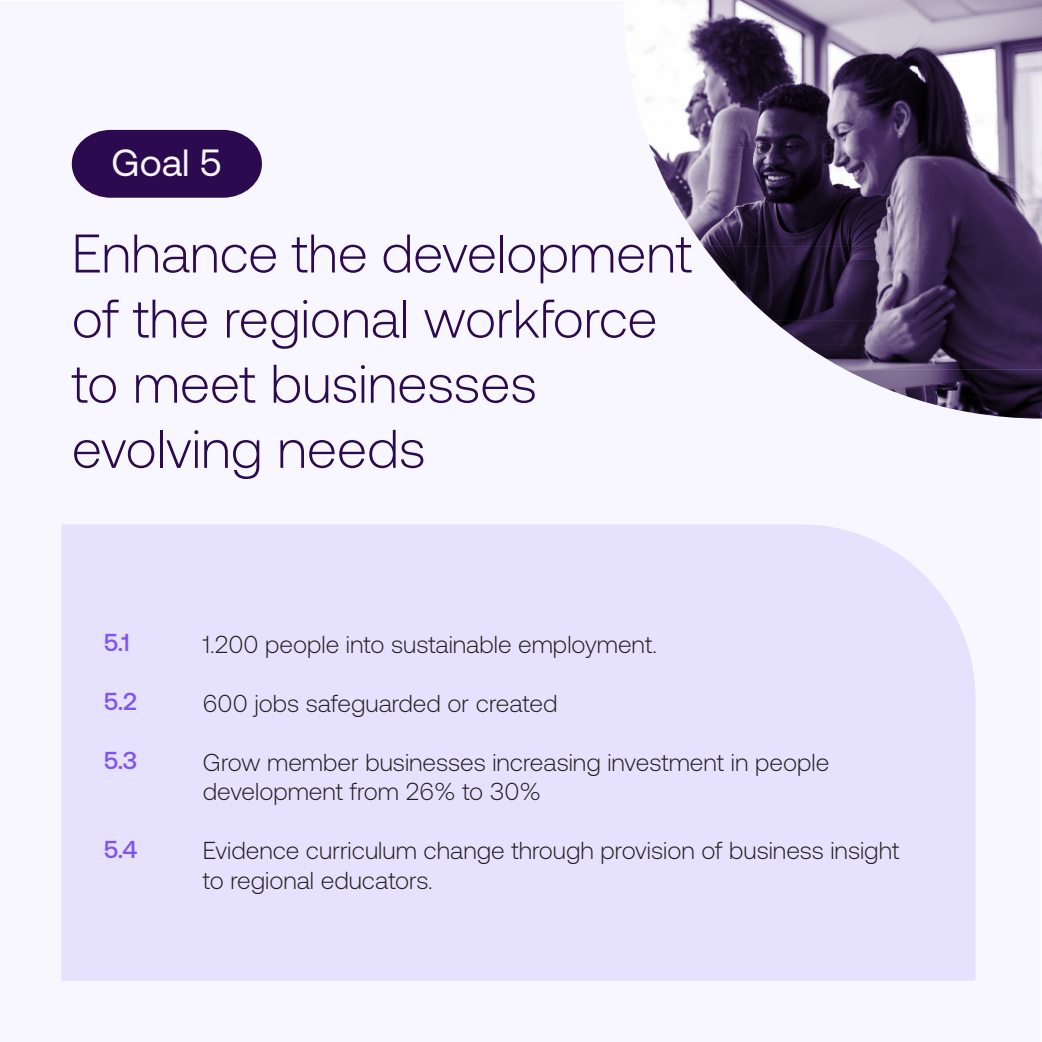
<style>
.page{position:relative;width:1042px;height:1042px;background:#fff}
.page>*{position:absolute;margin:0;border:0;box-sizing:border-box;transform-origin:0 0}
.t1{font:300 54.25px/65.1px "Aeonik";color:#2b0a4f}
.t2{font:37.8px "Aeonik";color:#f7f5fa}
.t3{font:300 24.5px/29.4px "Aeonik";color:#231f20}
.t4{font:500 24.5px "Aeonik";color:#8054f2}
</style>
<div class="page">
<div style="left:0;top:2px;width:1040px;height:1040px;background:#f8f7ff"></div>
<div style="left:61px;top:524px;width:914px;height:456px;background:#e6e1fd"></div>
<svg style="left:72px;top:130px;width:190px;height:68px;background:#3d1f5e"></svg>
<img style="left:647px;top:0;width:272px;height:148px">
<img style="left:919px;top:0;width:123px;height:345px">
<img style="left:650px;top:148px;width:269px;height:49px">
<img style="left:672px;top:197px;width:247px;height:49px">
<img style="left:703px;top:246px;width:216px;height:25px">
<img style="left:723px;top:271px;width:196px;height:49px">
<img style="left:772px;top:320px;width:147px;height:25px">
<img style="left:805px;top:345px;width:237px;height:25px">
<img style="left:845px;top:369px;width:197px;height:25px">
<img style="left:900px;top:394px;width:142px;height:24px">
<p class="t2" style="left:111px;top:142px;width:112px">Goal 5</p>
<p class="t1" style="left:72px;top:221px;width:622px">Enhance the development of the regional workforce to meet businesses evolving needs</p>
<p class="t4" style="left:104px;top:628px;width:28px">5.1</p>
<p class="t4" style="left:104px;top:687px;width:35px">5.2</p>
<p class="t4" style="left:104px;top:747px;width:35px">5.3</p>
<p class="t4" style="left:104px;top:835px;width:35px">5.4</p>
<p class="t3" style="left:203px;top:629px;width:455px">1.200 people into sustainable employment.</p>
<p class="t3" style="left:203px;top:688px;width:356px">600 jobs safeguarded or created</p>
<p class="t3" style="left:203px;top:748px;width:628px">Grow member businesses increasing investment in people development from 26% to 30%</p>
<p class="t3" style="left:203px;top:836px;width:698px">Evidence curriculum change through provision of business insight to regional educators.</p>
</div>
